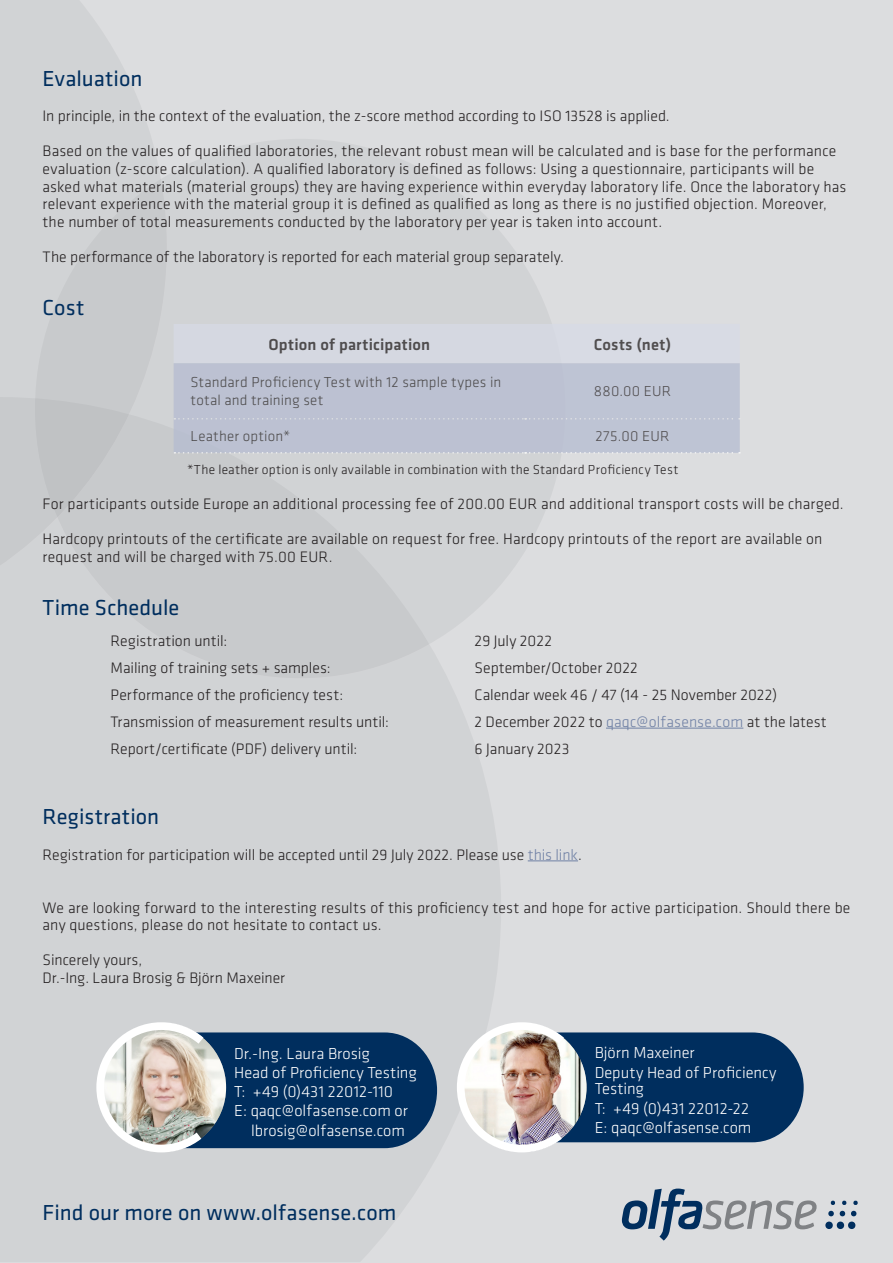
<style>
.page{position:relative;width:893px;height:1263px;background:#dcdddf}
.page>*{position:absolute;margin:0;border:0;box-sizing:border-box;transform-origin:0 0}
.t1{font:22.5px "Klavika Basic";letter-spacing:.005em;color:#002e5e}
.Adresse{font:300 16.5px/16.5px "Klavika Basic";color:#fff}
.t2{font:500 16.5px "Klavika Basic";letter-spacing:.01em;color:#231f20}
.t3{font:300 15.75px/17.7px "Klavika Basic";letter-spacing:.01em;color:#231f20}
.t4{font:300 15px/18px "Klavika Basic";letter-spacing:.015em;color:#231f20}
.t5{font:300 13.5px "Klavika Basic";letter-spacing:.015em;color:#231f20}
.s1{color:#7081a5}
</style>
<div class="page">
<svg style="left:0;top:0;width:160px;height:397px;fill:#d1d3d5"></svg>
<div style="left:35px;top:139px;width:530px;height:539px;background:#d1d3d5;border-radius:50%"></div>
<svg style="left:0;top:397px;width:501px;height:865px;fill:#d1d3d5"></svg>
<svg style="left:825px;top:1200px;width:33px;height:29px"></svg>
<svg style="left:622px;top:1188px;width:195px;height:52px"></svg>
<hr style="left:606px;top:728px;width:137px;height:1px;background:#7081a5">
<hr style="left:528px;top:860px;width:50px;height:1px;background:#7081a5">
<div style="left:174px;top:324px;width:387px;height:39px;background:#d5d8e1"></div>
<div style="left:174px;top:363px;width:566px;height:89px;background:#bcc1d2"></div>
<svg style="left:174px;top:418px;width:566px;height:1px"></svg>
<svg style="left:174px;top:452px;width:566px;height:2px"></svg>
<svg style="left:453px;top:1018px;width:351px;height:138px"></svg>
<svg style="left:93px;top:1018px;width:344px;height:138px"></svg>
<h4 class="t1" style="left:43px;top:64px;width:101px">Evaluation</h4>
<h4 class="t3" style="left:43px;top:107px;width:629px">In principle, in the context of the evaluation, the z-score method according to ISO 13528 is applied.</h4>
<h4 class="t3" style="left:43px;top:142px;width:805px">Based on the values of qualified laboratories, the relevant robust mean will be calculated and is base for the performance evaluation (z-score calculation). A qualified laboratory is defined as follows: Using a questionnaire, participants will be asked what materials (material groups) they are having experience within everyday laboratory life. Once the laboratory has relevant experience with the material group it is defined as qualified as long as there is no justified objection. Moreover, the number of total measurements conducted by the laboratory per year is taken into account.</h4>
<h4 class="t3" style="left:43px;top:248px;width:523px">The performance of the laboratory is reported for each material group separately.</h4>
<h4 class="t1" style="left:43px;top:293px;width:43px">Cost</h4>
<p class="t2" style="left:268px;top:333px;width:163px">Option of participation</p>
<p class="t2" style="left:594px;top:333px;width:79px">Costs (net)</p>
<p class="t4" style="left:191px;top:373px;width:312px">Standard Proficiency Test with 12 sample types in total and training set</p>
<p class="t4" style="left:594px;top:382px;width:79px">880.00 EUR</p>
<p class="t4" style="left:191px;top:427px;width:101px">Leather option*</p>
<p class="t4" style="left:595px;top:427px;width:75px">275.00 EUR</p>
<h4 class="t5" style="left:187px;top:461px;width:493px">*The leather option is only available in combination with the Standard Proficiency Test</h4>
<h4 class="t3" style="left:43px;top:495px;width:803px">For participants outside Europe an additional processing fee of 200.00 EUR and additional transport costs will be charged.</h4>
<h4 class="t3" style="left:43px;top:530px;width:781px">Hardcopy printouts of the certificate are available on request for free. Hardcopy printouts of the report are available on request and will be charged with 75.00 EUR.</h4>
<h4 class="t1" style="left:43px;top:593px;width:138px">Time Schedule</h4>
<p class="t3" style="left:111px;top:632px;width:118px">Registration until:</p>
<p class="t3" style="left:475px;top:632px;width:79px">29 July 2022</p>
<p class="t3" style="left:111px;top:659px;width:222px">Mailing of training sets + samples:</p>
<p class="t3" style="left:475px;top:659px;width:165px">September/October 2022</p>
<p class="t3" style="left:111px;top:686px;width:234px">Performance of the proficiency test:</p>
<p class="t3" style="left:475px;top:686px;width:304px">Calendar week 46 / 47 (14 - 25 November 2022)</p>
<p class="t3" style="left:111px;top:713px;width:280px">Transmission of measurement results until:</p>
<p class="t3" style="left:475px;top:713px;width:354px">2 December 2022 to <span class="s1">qaqc@olfasense.com</span> at the latest</p>
<p class="t3" style="left:111px;top:740px;width:248px">Report/certificate (PDF) delivery until:</p>
<p class="t3" style="left:475px;top:740px;width:96px">6 January 2023</p>
<h4 class="t1" style="left:43px;top:802px;width:118px">Registration</h4>
<p class="t3" style="left:43px;top:845px;width:541px">Registration for participation will be accepted until 29 July 2022. Please use <span class="s1">this link</span>.</p>
<p class="t3" style="left:43px;top:898px;width:809px">We are looking forward to the interesting results of this proficiency test and hope for active participation. Should there be any questions, please do not hesitate to contact us.</p>
<p class="t3" style="left:43px;top:951px;width:244px">Sincerely yours,<br>Dr.-Ing. Laura Brosig &amp; Björn Maxeiner</p>
<p class="Adresse" style="left:234px;top:1044px;width:137px">Dr.-Ing. Laura Brosig</p>
<p class="Adresse" style="left:234px;top:1064px;width:184px">Head of Proficiency Testing</p>
<p class="Adresse" style="left:234px;top:1083px;width:160px">T: +49 (0)431 22012-110</p>
<p class="Adresse" style="left:234px;top:1101px;width:175px;line-height:19.4px;text-align:right">E: qaqc@olfasense.com or lbrosig@olfasense.com</p>
<h4 class="t1" style="left:43px;top:1198px;width:355px">Find our more on www.olfasense.com</h4>
<p class="Adresse" style="left:595px;top:1044px;width:101px">Björn Maxeiner</p>
<p class="Adresse" style="left:595px;top:1064px;width:183px">Deputy Head of Proficiency<br>Testing</p>
<p class="Adresse" style="left:595px;top:1100px;width:156px">T: +49 (0)431 22012-22</p>
<p class="Adresse" style="left:595px;top:1119px;width:158px">E: qaqc@olfasense.com</p>
</div>
